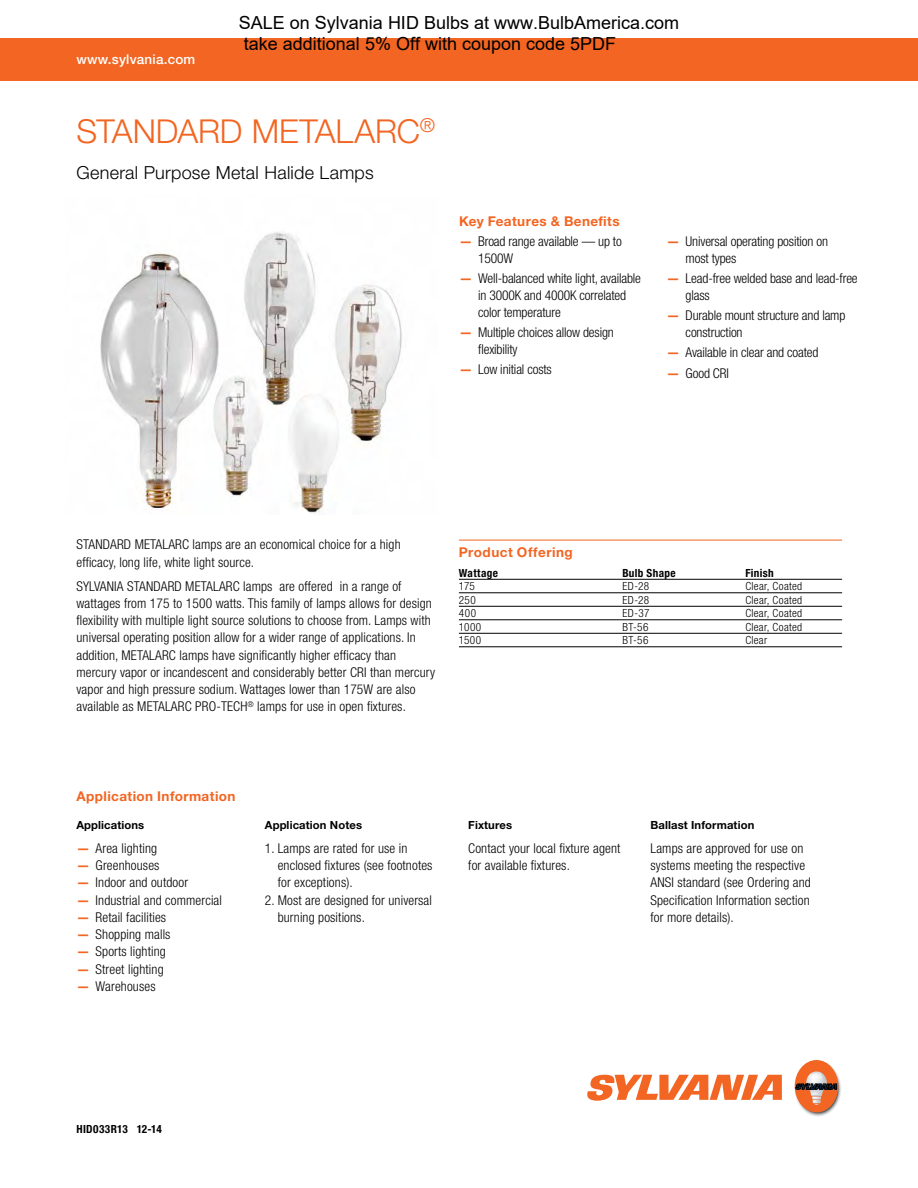
<style>
.page{position:relative;width:918px;height:1188px;background:#fff}
.page>*{position:absolute;margin:0;border:0;box-sizing:border-box;transform-origin:0 0}
.t1{font:300 33px "Helvetica Neue LT Pro";letter-spacing:-.005em;color:#f26522}
.t2{font:18px/21.6px "Arial";color:#000}
.t3{font:300 18px "Helvetica Neue LT Pro";letter-spacing:.015em;color:#000}
.t4{font:300 condensed 13.5px/17.2px "Helvetica Neue LT Pro";letter-spacing:.01em;color:#000}
.t5{font:300 condensed 13.5px/16.8px "Helvetica Neue LT Pro";letter-spacing:-.01em;color:#000}
.t6{font:700 13.5px "Helvetica Neue LT Pro";letter-spacing:.03em;color:#f26522}
.t7{font:500 13.5px "Helvetica Neue LT Pro";letter-spacing:.015em;color:#fff}
.t8{font:300 condensed 11.25px "Helvetica Neue LT Pro";letter-spacing:.03em;color:#000}
.t9{font:700 11.25px "Helvetica Neue LT Pro";letter-spacing:.01em;color:#000}
.t10{font:700 condensed 11.25px "Helvetica Neue LT Pro";letter-spacing:.03em;color:#000}
.s1{font-weight:700;font-stretch:normal;color:#f26522}
</style>
<div class="page">
<div style="left:0;top:38px;width:918px;height:43px;background:#f26522"></div>
<hr style="left:459px;top:540px;width:383px;height:1px;background:#f26522">
<hr style="left:459px;top:579px;width:383px;height:1px;background:#000">
<hr style="left:459px;top:593px;width:383px;height:1px;background:#000">
<hr style="left:459px;top:606px;width:383px;height:1px;background:#000">
<hr style="left:459px;top:620px;width:383px;height:1px;background:#000">
<hr style="left:459px;top:633px;width:383px;height:1px;background:#000">
<hr style="left:459px;top:647px;width:383px;height:1px;background:#000">
<svg style="left:587px;top:1075px;width:195px;height:26px"></svg>
<svg style="left:794px;top:1060px;width:47px;height:56px"></svg>
<img style="left:100px;top:232px;width:302px;height:282px">
<p class="t7" style="left:77px;top:51px;width:120px">www.sylvania.com</p>
<h2 class="t2" style="left:239px;top:11px;width:442px">SALE on Sylvania HID Bulbs at www.BulbAmerica.com take additional 5% Off with coupon code 5PDF</h2>
<h1 class="t1" style="left:77px;top:111px;width:360px">STANDARD METALARC<sup>®</sup></h1>
<h2 class="t3" style="left:77px;top:162px;width:299px">General Purpose Metal Halide Lamps</h2>
<p class="t6" style="left:459px;top:212px;width:162px">Key Features &amp; Benefits</p>
<p class="t5" style="left:478px;top:233px;width:145px;text-indent:-19px"><span class="s1">—</span> Broad range available — up to<br>1500W</p>
<p class="t5" style="left:478px;top:270px;width:164px;text-indent:-19px"><span class="s1">—</span> Well-balanced white light, available in 3000K and 4000K correlated color temperature</p>
<p class="t5" style="left:478px;top:324px;width:137px;text-indent:-19px"><span class="s1">—</span> Multiple choices allow design flexibility</p>
<p class="t5" style="left:459px;top:361px;width:94px"><span class="s1">—</span> Low initial costs</p>
<p class="t5" style="left:686px;top:233px;width:144px;text-indent:-19px"><span class="s1">—</span> Universal operating position on most types</p>
<p class="t5" style="left:686px;top:270px;width:174px;text-indent:-19px"><span class="s1">—</span> Lead-free welded base and lead-free glass</p>
<p class="t5" style="left:686px;top:307px;width:161px;text-indent:-19px"><span class="s1">—</span> Durable mount structure and lamp construction</p>
<p class="t5" style="left:667px;top:344px;width:154px"><span class="s1">—</span> Available in clear and coated</p>
<p class="t4" style="left:667px;top:364px;width:64px"><span class="s1">—</span> Good CRI</p>
<p class="t4" style="left:76px;top:536px;width:326px">STANDARD METALARC lamps are an economical choice for a high efficacy, long life, white light source.</p>
<p class="t4" style="left:76px;top:577px;width:360px">SYLVANIA STANDARD METALARC lamps are offered in a range of wattages from 175 to 1500 watts. This family of lamps allows for design flexibility with multiple light source solutions to choose from. Lamps with universal operating position allow for a wider range of applications. In addition, METALARC lamps have significantly higher efficacy than mercury vapor or incandescent and considerably better CRI than mercury vapor and high pressure sodium. Wattages lower than 175W are also available as METALARC PRO-TECH<sup>®</sup> lamps for use in open fixtures.</p>
<p class="t6" style="left:459px;top:543px;width:115px">Product Offering</p>
<p class="t10" style="left:459px;top:566px;width:41px">Wattage</p>
<p class="t10" style="left:622px;top:566px;width:55px">Bulb Shape</p>
<p class="t10" style="left:745px;top:566px;width:30px">Finish</p>
<p class="t8" style="left:459px;top:580px;width:18px">175</p>
<p class="t8" style="left:622px;top:580px;width:28px">ED-28</p>
<p class="t8" style="left:745px;top:580px;width:58px">Clear, Coated</p>
<p class="t8" style="left:459px;top:593px;width:19px">250</p>
<p class="t8" style="left:622px;top:593px;width:28px">ED-28</p>
<p class="t8" style="left:745px;top:593px;width:58px">Clear, Coated</p>
<p class="t8" style="left:459px;top:607px;width:19px">400</p>
<p class="t8" style="left:622px;top:607px;width:29px">ED-37</p>
<p class="t8" style="left:745px;top:607px;width:58px">Clear, Coated</p>
<p class="t8" style="left:459px;top:620px;width:24px">1000</p>
<p class="t8" style="left:622px;top:620px;width:28px">BT-56</p>
<p class="t8" style="left:745px;top:620px;width:58px">Clear, Coated</p>
<p class="t8" style="left:459px;top:634px;width:24px">1500</p>
<p class="t8" style="left:622px;top:634px;width:28px">BT-56</p>
<p class="t8" style="left:745px;top:634px;width:23px">Clear</p>
<p class="t6" style="left:76px;top:788px;width:161px">Application Information</p>
<p class="t9" style="left:76px;top:818px;width:69px">Applications</p>
<p class="t4" style="left:76px;top:839px;width:82px"><span class="s1">—</span> Area lighting</p>
<p class="t4" style="left:76px;top:857px;width:84px"><span class="s1">—</span> Greenhouses</p>
<p class="t4" style="left:76px;top:874px;width:113px"><span class="s1">—</span> Indoor and outdoor</p>
<p class="t4" style="left:76px;top:891px;width:147px"><span class="s1">—</span> Industrial and commercial</p>
<p class="t4" style="left:76px;top:908px;width:91px"><span class="s1">—</span> Retail facilities</p>
<p class="t4" style="left:76px;top:926px;width:96px"><span class="s1">—</span> Shopping malls</p>
<p class="t4" style="left:76px;top:943px;width:91px"><span class="s1">—</span> Sports lighting</p>
<p class="t4" style="left:76px;top:960px;width:89px"><span class="s1">—</span> Street lighting</p>
<p class="t4" style="left:76px;top:977px;width:81px"><span class="s1">—</span> Warehouses</p>
<p class="t9" style="left:265px;top:818px;width:99px">Application Notes</p>
<p class="t4" style="left:278px;top:839px;width:156px;text-indent:-13px">1. Lamps are rated for use in enclosed fixtures (see footnotes for exceptions).</p>
<p class="t4" style="left:278px;top:891px;width:156px;text-indent:-13px">2. Most are designed for universal burning positions.</p>
<p class="t9" style="left:468px;top:818px;width:45px">Fixtures</p>
<p class="t4" style="left:468px;top:839px;width:154px">Contact your local fixture agent for available fixtures.</p>
<p class="t9" style="left:651px;top:818px;width:105px">Ballast Information</p>
<p class="t4" style="left:651px;top:839px;width:162px">Lamps are approved for use on systems meeting the respective<br>ANSI standard (see Ordering and<br>Specification Information section for more details).</p>
<p class="t10" style="left:76px;top:1123px;width:87px">HID033R13 12-14</p>
</div>
